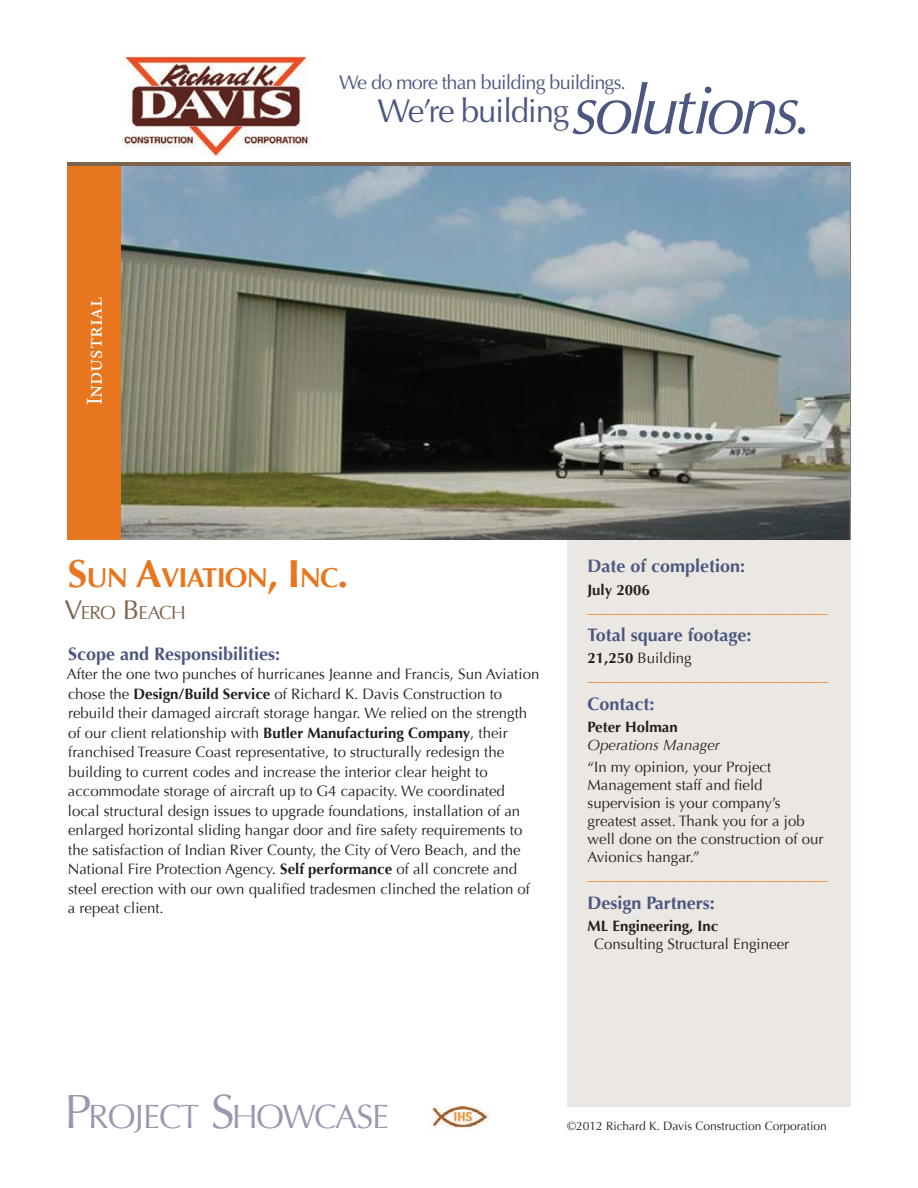
<style>
.page{position:relative;width:918px;height:1188px;background:#fff}
.page>*{position:absolute;margin:0;border:0;box-sizing:border-box;transform-origin:0 0}
.t1{font:33.6px "Optima";letter-spacing:-.03em;color:#9998b1}
.t2{font:33px "Optima";letter-spacing:-.04em;color:#4b5780}
.t3{font:700 27.3px "Optima";letter-spacing:-.03em;color:#e7761e}
.t4{font:22.5px "Minion Pro";letter-spacing:-.005em;color:#fff}
.t5{font:19.8px "Optima";letter-spacing:-.04em;color:#4b5780}
.t6{font:18.9px "Optima";letter-spacing:-.045em;color:#7b624c}
.t7{font:700 18px "Optima";color:#4b5780}
.t8{font:15px/19.5px "Optima";color:#231f20}
.t9{font:15px/18px "Optima";color:#e7761e}
.t10{font:700 15px "Optima";color:#231f20}
.t11{font:italic 15px "Optima";color:#231f20}
.t12{font:12px "Optima";color:#231f20}
.s1{font-style:italic;font-size:69.3px}
.s2{font-size:39px}
.s3{font-size:27px}
.s4{font-weight:700}
.s5{font-weight:700;color:#231f20}
.s6{color:#231f20}
.s7{font-size:48px}
</style>
<div class="page">
<div style="left:567px;top:540px;width:283px;height:567px;background:#ebe8e3"></div>
<img style="left:122px;top:55px;width:188px;height:102px">
<img style="left:432px;top:1106px;width:58px;height:22px">
<img style="left:122px;top:165px;width:728px;height:375px">
<div style="left:68px;top:162px;width:54px;height:378px;background:#e7761e"></div>
<hr style="left:68px;top:162px;width:782px;height:3px;background:#7b624c">
<h3 class="t4" style="left:80px;top:405px;width:110px;rotate:-90deg">Industrial</h3>
<h3 class="t5" style="left:339px;top:71px;width:289px">We do more than building buildings.</h3>
<h2 class="t2" style="left:377px;top:92px;width:437px">We’re building<span class="s1">solutions.</span></h2>
<h3 class="t3" style="left:68px;top:562px;width:282px"><span class="s2">S</span>UN <span class="s2">A</span>VIATION<span class="s2">, I</span>NC<span class="s2">.</span></h3>
<p class="t6" style="left:64px;top:602px;width:123px"><span class="s3">V</span>ERO <span class="s3">B</span>EACH</p>
<p class="t7" style="left:68px;top:643px;width:214px">Scope and Responsibilities:</p>
<p class="t8" style="left:67px;top:664px;width:474px">After the one two punches of hurricanes Jeanne and Francis, Sun Aviation chose the <span class="s4">Design/Build Service</span> of Richard K. Davis Construction to rebuild their damaged aircraft storage hangar. We relied on the strength of our client relationship with <span class="s4">Butler Manufacturing Company</span>, their franchised Treasure Coast representative, to structurally redesign the building to current codes and increase the interior clear height to accommodate storage of aircraft up to G4 capacity. We coordinated local structural design issues to upgrade foundations, installation of an enlarged horizontal sliding hangar door and fire safety requirements to the satisfaction of Indian River County, the City of Vero Beach, and the National Fire Protection Agency. <span class="s4">Self performance</span> of all concrete and steel erection with our own qualified tradesmen clinched the relation of a repeat client.</p>
<p class="t7" style="left:588px;top:556px;width:159px">Date of completion:</p>
<p class="t10" style="left:588px;top:581px;width:64px">July 2006</p>
<p class="t9" style="left:588px;top:599px;width:241px">________________________________</p>
<p class="t7" style="left:588px;top:624px;width:165px">Total square footage:</p>
<p class="t9" style="left:588px;top:649px;width:241px"><span class="s5">21,250</span> <span class="s6">Building </span>________________________________</p>
<p class="t7" style="left:588px;top:693px;width:69px">Contact:</p>
<p class="t10" style="left:588px;top:718px;width:92px">Peter Holman</p>
<p class="t11" style="left:588px;top:736px;width:134px">Operations Manager</p>
<p class="t8" style="left:588px;top:758px;width:237px;line-height:18px">“In my opinion, your Project<br>Management staff and field supervision is your company’s greatest asset. Thank you for a job well done on the construction of our<br>Avionics hangar.”</p>
<p class="t9" style="left:588px;top:866px;width:241px">________________________________</p>
<p class="t7" style="left:588px;top:892px;width:129px">Design Partners:</p>
<p class="t10" style="left:588px;top:917px;width:132px">ML Engineering, Inc</p>
<p class="t8" style="left:594px;top:934px;width:196px">Consulting Structural Engineer</p>
<h1 class="t1" style="left:64px;top:1097px;width:326px"><span class="s7">P</span>ROJECT <span class="s7">S</span>HOWCASE</h1>
<p class="t12" style="left:567px;top:1119px;width:261px">©2012 Richard K. Davis Construction Corporation</p>
</div>
